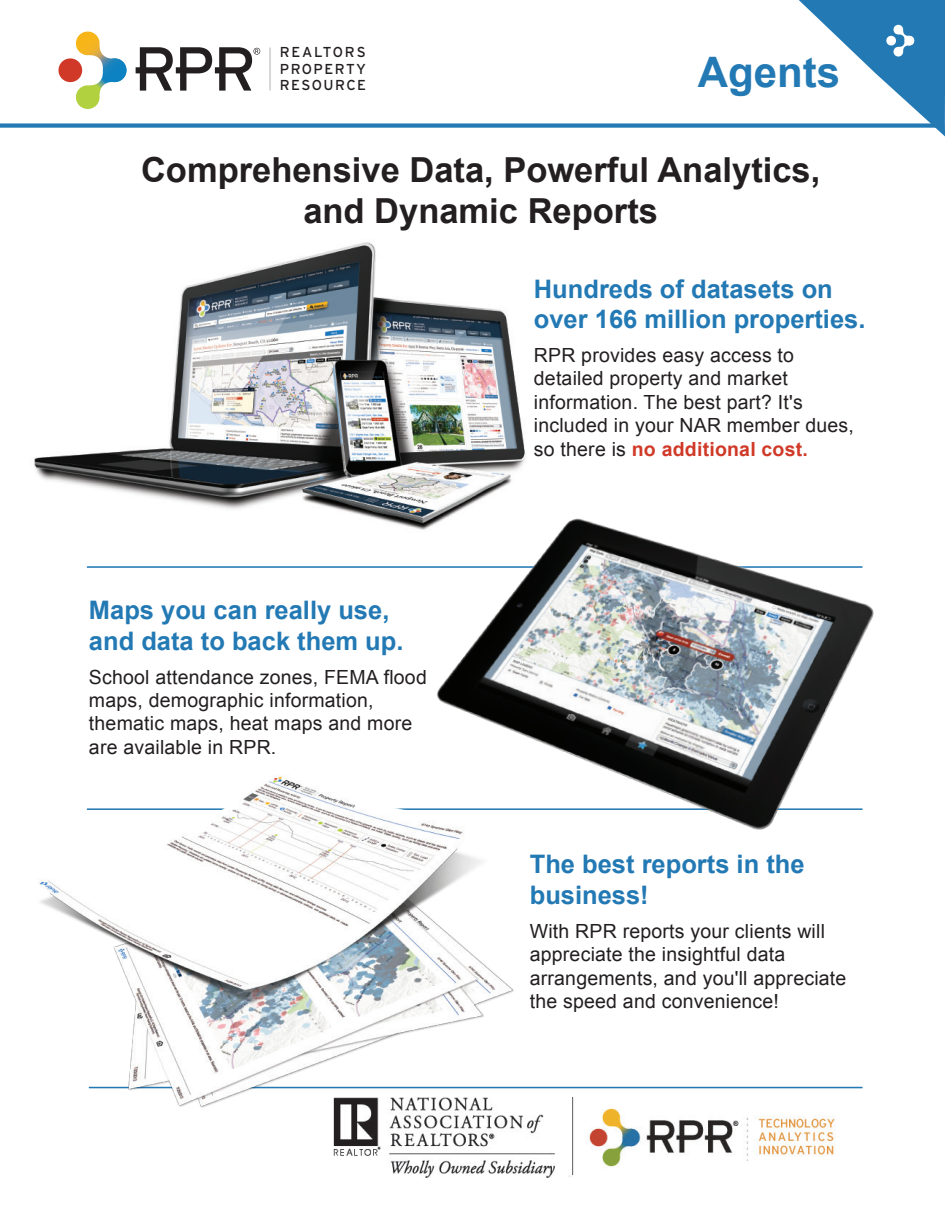
<style>
.page{position:relative;width:945px;height:1215px;background:#fff}
.page>*{position:absolute;margin:0;border:0;box-sizing:border-box;transform-origin:0 0}
.t1{font:700 42px "Arial";color:#2379b4}
.t2{font:700 34.5px/41.4px "Arial";color:#231f20;text-align:center}
.t3{font:700 25.5px/30.6px "Arial";color:#2379b4}
.t4{font:19.5px/23.4px "Arial";letter-spacing:.01em;color:#231f20}
.t5{font:14.4px/16.5px "Interstate";letter-spacing:.105em;color:#231f20;text-align:justify}
.s1{font-weight:700;color:#d03927}
</style>
<div class="page">
<img style="left:333px;top:1108px;width:503px;height:69px">
<img style="left:34px;top:242px;width:492px;height:326px">
<hr style="left:87px;top:566px;width:775px;height:2px;background:#2379b4">
<hr style="left:89px;top:1087px;width:773px;height:1px;background:#2379b4">
<svg style="left:0;top:0;width:945px;height:136px"></svg>
<img style="left:429px;top:506px;width:445px;height:324px">
<img style="left:39px;top:712px;width:540px;height:431px">
<p class="t5" style="left:280px;top:44px;width:88px">REALTORS PROPERTY RESOURCE</p>
<h1 class="t1" style="left:698px;top:44px;width:144px">Agents</h1>
<h2 class="t2" style="left:141px;top:150px;width:681px">Comprehensive Data, Powerful Analytics, and Dynamic Reports</h2>
<h3 class="t3" style="left:89px;top:596px;width:316px">Maps you can really use, and data to back them up.</h3>
<p class="t4" style="left:89px;top:665px;width:339px">School attendance zones, FEMA flood maps, demographic information, thematic maps, heat maps and more are available in RPR.</p>
<h3 class="t3" style="left:534px;top:274px;width:333px">Hundreds of datasets on over 166 million properties.</h3>
<p class="t4" style="left:534px;top:344px;width:322px">RPR provides easy access to detailed property and market information. The best part? It's included in your NAR member dues, so there is <span class="s1">no additional cost.</span></p>
<h3 class="t3" style="left:530px;top:850px;width:276px">The best reports in the business!</h3>
<p class="t4" style="left:530px;top:920px;width:318px">With RPR reports your clients will appreciate the insightful data arrangements, and you'll appreciate the speed and convenience!</p>
</div>
